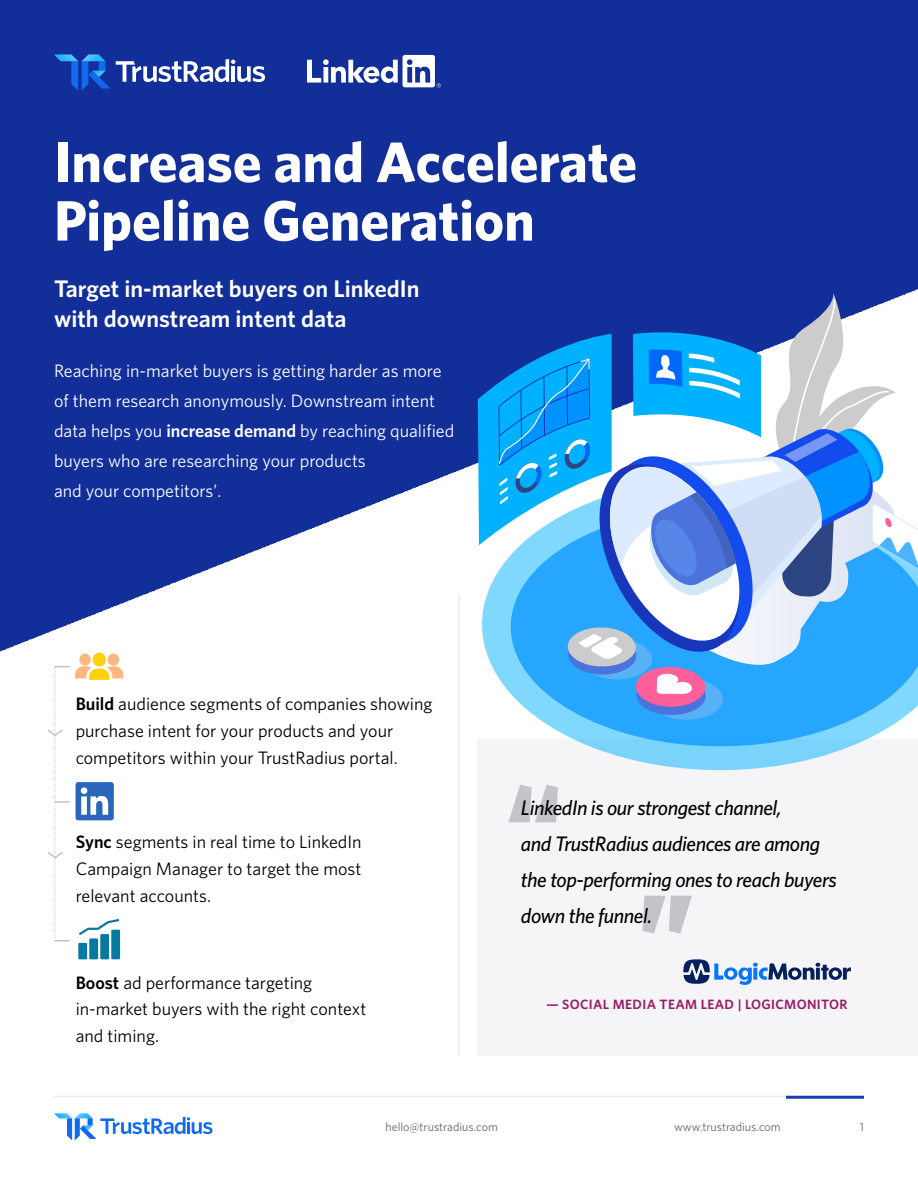
<style>
.page{position:relative;width:918px;height:1188px;background:#fff}
.page>*{position:absolute;margin:0;border:0;box-sizing:border-box;transform-origin:0 0}
.Headline{font:900 108px "Whitney HTF";color:#c3c3ca}
.Headline__Reversed{font:700 57px/58.5px "Whitney HTF";color:#fff}
.Subhead__Reversed{font:600 24px/30px "Whitney HTF";color:#fff}
.t1{font:italic 500 21px/36px "Whitney HTF";letter-spacing:-.02em;color:#000}
.t2{font:18px/27px "Whitney HTF";color:#000}
.Subhead__Reversed-2{font:18px/30px "Whitney HTF";color:#fff}
.t3{font:600 13.5px "Whitney HTF";letter-spacing:.025em;color:#991a6a}
.t4{font:12px "Whitney HTF";color:#65656f}
.s1{font-weight:600}
</style>
<div class="page">
<img style="left:0;top:0;width:918px;height:1140px">
<svg style="left:116px;top:59px;width:149px;height:23px"></svg>
<svg style="left:54px;top:54px;width:56px;height:36px;background:#1751bf"></svg>
<hr style="left:458px;top:594px;width:2px;height:462px;background:#ebebf0">
<svg style="left:482px;top:722px;width:436px;height:48px;fill:#f5f5f7"></svg>
<svg style="left:511px;top:722px;width:407px;height:24px"></svg>
<svg style="left:478px;top:293px;width:440px;height:429px"></svg>
<svg style="left:307px;top:55px;width:134px;height:33px"></svg>
<svg style="left:683px;top:959px;width:168px;height:26px"></svg>
<svg style="left:46px;top:652px;width:77px;height:307px"></svg>
<p class="Headline__Reversed" style="left:54px;top:131px;width:585px">Increase and Accelerate<br>Pipeline Generation</p>
<p class="Subhead__Reversed" style="left:54px;top:273px;width:367px">Target in-market buyers on LinkedIn with downstream intent data</p>
<p class="Subhead__Reversed-2" style="left:54px;top:355px;width:402px">Reaching in-market buyers is getting harder as more of them research anonymously. Downstream intent data helps you <span class="s1">increase demand</span> by reaching qualified buyers who are researching your products<br>and your competitors’.</p>
<p class="t2" style="left:76px;top:690px;width:358px"><span class="s1">Build</span> audience segments of companies showing purchase intent for your products and your competitors within your TrustRadius portal.</p>
<p class="t2" style="left:76px;top:828px;width:288px;text-align:justify"><span class="s1">Sync</span> segments in real time to LinkedIn Campaign Manager to target the most relevant accounts.</p>
<p class="t2" style="left:76px;top:969px;width:292px;line-height:26.2px"><span class="s1">Boost</span> ad performance targeting in-market buyers with the right context and timing.</p>
<p class="Headline" style="left:507px;top:757px;width:57px">“</p>
<p class="t1" style="left:521px;top:789px;width:317px">LinkedIn is our strongest channel,<br>and TrustRadius audiences are among the top-performing ones to reach buyers down the funnel.</p>
<p class="Headline" style="left:694px;top:961px;width:57px;rotate:-180deg">“</p>
<p class="t3" style="left:546px;top:997px;width:302px">— SOCIAL MEDIA TEAM LEAD | LOGICMONITOR</p>
<p class="t4" style="left:386px;top:1120px;width:114px">hello@trustradius.com</p>
<p class="t4" style="left:674px;top:1120px;width:108px">www.trustradius.com</p>
<p class="t4" style="left:860px;top:1120px;width:6px">1</p>
</div>
